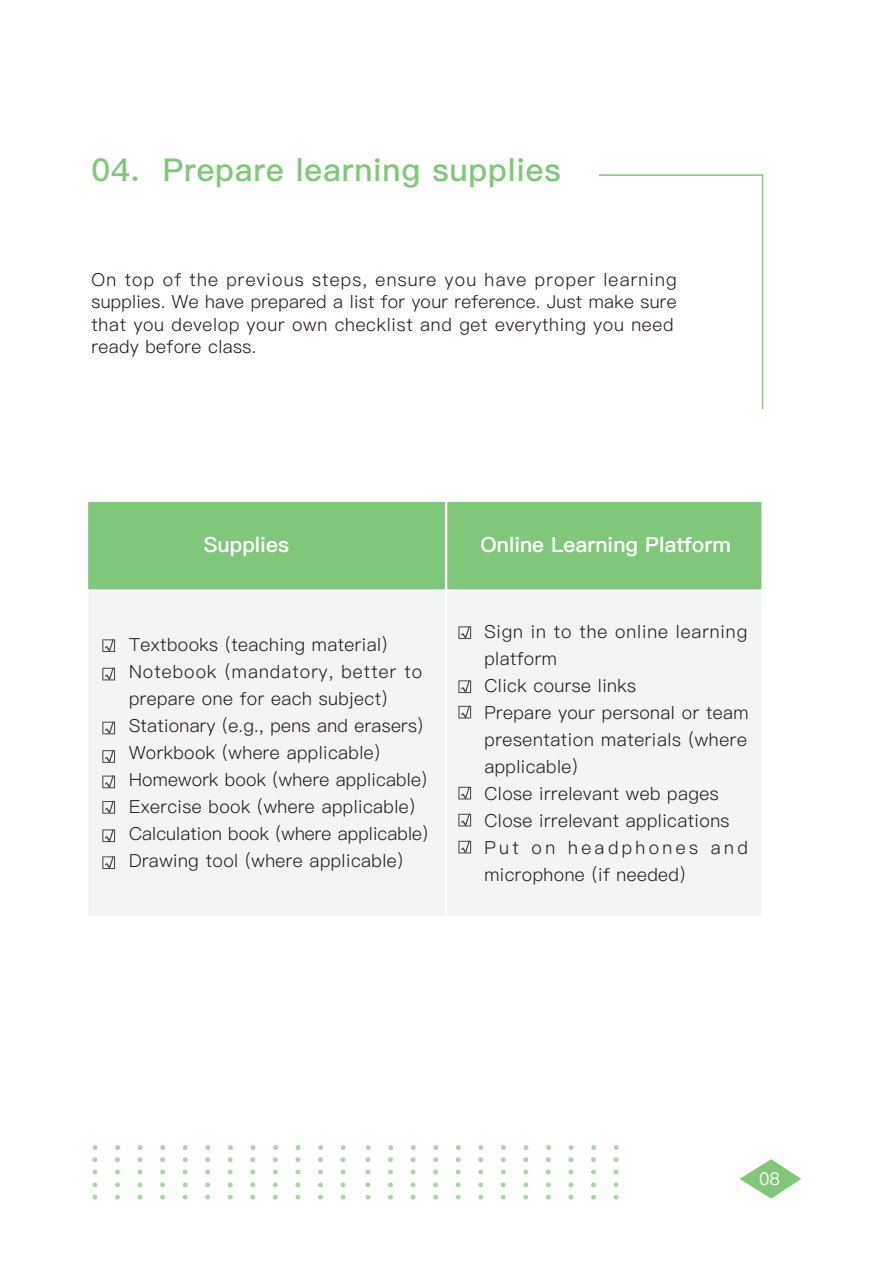
<style>
.page{position:relative;width:893px;height:1263px;background:#fff}
.page>*{position:absolute;margin:0;border:0;box-sizing:border-box;transform-origin:0 0}
.t1{font:31.5px "Ping Fang SC Bold";letter-spacing:.025em;color:#81c77b}
.t2{font:21px "Ping Fang SC Heavy";color:#fff}
.t3{font:18px/27px "Ping Fang SC Regular";letter-spacing:.025em;color:#221713}
.t4{font:17.55px "Ping Fang SC Medium";color:#fff}
</style>
<div class="page">
<svg style="left:739px;top:1159px;width:62px;height:39px"></svg>
<svg style="left:92px;top:1157px;width:5px;height:5px"></svg>
<svg style="left:115px;top:1157px;width:5px;height:5px"></svg>
<svg style="left:138px;top:1157px;width:4px;height:5px"></svg>
<svg style="left:160px;top:1157px;width:5px;height:5px"></svg>
<svg style="left:183px;top:1157px;width:5px;height:5px"></svg>
<svg style="left:205px;top:1157px;width:5px;height:5px"></svg>
<svg style="left:228px;top:1157px;width:5px;height:5px"></svg>
<svg style="left:250px;top:1157px;width:5px;height:5px"></svg>
<svg style="left:273px;top:1157px;width:5px;height:5px"></svg>
<svg style="left:295px;top:1157px;width:5px;height:5px"></svg>
<svg style="left:318px;top:1157px;width:5px;height:5px"></svg>
<svg style="left:341px;top:1157px;width:4px;height:5px"></svg>
<svg style="left:92px;top:1169px;width:5px;height:5px"></svg>
<svg style="left:115px;top:1169px;width:5px;height:5px"></svg>
<svg style="left:138px;top:1169px;width:4px;height:5px"></svg>
<svg style="left:160px;top:1169px;width:5px;height:5px"></svg>
<svg style="left:183px;top:1169px;width:5px;height:5px"></svg>
<svg style="left:205px;top:1169px;width:5px;height:5px"></svg>
<svg style="left:228px;top:1169px;width:5px;height:5px"></svg>
<svg style="left:250px;top:1169px;width:5px;height:5px"></svg>
<svg style="left:273px;top:1169px;width:5px;height:5px"></svg>
<svg style="left:295px;top:1169px;width:5px;height:5px"></svg>
<svg style="left:318px;top:1169px;width:5px;height:5px"></svg>
<svg style="left:341px;top:1169px;width:4px;height:5px"></svg>
<svg style="left:92px;top:1182px;width:5px;height:5px"></svg>
<svg style="left:115px;top:1182px;width:5px;height:5px"></svg>
<svg style="left:138px;top:1182px;width:4px;height:5px"></svg>
<svg style="left:160px;top:1182px;width:5px;height:5px"></svg>
<svg style="left:183px;top:1182px;width:5px;height:5px"></svg>
<svg style="left:205px;top:1182px;width:5px;height:5px"></svg>
<svg style="left:228px;top:1182px;width:5px;height:5px"></svg>
<svg style="left:250px;top:1182px;width:5px;height:5px"></svg>
<svg style="left:273px;top:1182px;width:5px;height:5px"></svg>
<svg style="left:295px;top:1182px;width:5px;height:5px"></svg>
<svg style="left:318px;top:1182px;width:5px;height:5px"></svg>
<svg style="left:341px;top:1182px;width:4px;height:5px"></svg>
<svg style="left:92px;top:1195px;width:5px;height:4px"></svg>
<svg style="left:115px;top:1195px;width:5px;height:4px"></svg>
<svg style="left:138px;top:1195px;width:4px;height:4px"></svg>
<svg style="left:160px;top:1195px;width:5px;height:4px"></svg>
<svg style="left:183px;top:1195px;width:5px;height:4px"></svg>
<svg style="left:205px;top:1195px;width:5px;height:4px"></svg>
<svg style="left:228px;top:1195px;width:5px;height:4px"></svg>
<svg style="left:250px;top:1195px;width:5px;height:4px"></svg>
<svg style="left:273px;top:1195px;width:5px;height:4px"></svg>
<svg style="left:295px;top:1195px;width:5px;height:4px"></svg>
<svg style="left:318px;top:1195px;width:5px;height:4px"></svg>
<svg style="left:341px;top:1195px;width:4px;height:4px"></svg>
<svg style="left:365px;top:1157px;width:5px;height:5px"></svg>
<svg style="left:388px;top:1157px;width:5px;height:5px"></svg>
<svg style="left:411px;top:1157px;width:4px;height:5px"></svg>
<svg style="left:433px;top:1157px;width:5px;height:5px"></svg>
<svg style="left:456px;top:1157px;width:5px;height:5px"></svg>
<svg style="left:478px;top:1157px;width:5px;height:5px"></svg>
<svg style="left:501px;top:1157px;width:5px;height:5px"></svg>
<svg style="left:523px;top:1157px;width:5px;height:5px"></svg>
<svg style="left:546px;top:1157px;width:5px;height:5px"></svg>
<svg style="left:568px;top:1157px;width:5px;height:5px"></svg>
<svg style="left:591px;top:1157px;width:5px;height:5px"></svg>
<svg style="left:614px;top:1157px;width:4px;height:5px"></svg>
<svg style="left:365px;top:1169px;width:5px;height:5px"></svg>
<svg style="left:388px;top:1169px;width:5px;height:5px"></svg>
<svg style="left:411px;top:1169px;width:4px;height:5px"></svg>
<svg style="left:433px;top:1169px;width:5px;height:5px"></svg>
<svg style="left:456px;top:1169px;width:5px;height:5px"></svg>
<svg style="left:478px;top:1169px;width:5px;height:5px"></svg>
<svg style="left:501px;top:1169px;width:5px;height:5px"></svg>
<svg style="left:523px;top:1169px;width:5px;height:5px"></svg>
<svg style="left:546px;top:1169px;width:5px;height:5px"></svg>
<svg style="left:568px;top:1169px;width:5px;height:5px"></svg>
<svg style="left:591px;top:1169px;width:5px;height:5px"></svg>
<svg style="left:614px;top:1169px;width:4px;height:5px"></svg>
<svg style="left:365px;top:1182px;width:5px;height:5px"></svg>
<svg style="left:388px;top:1182px;width:5px;height:5px"></svg>
<svg style="left:411px;top:1182px;width:4px;height:5px"></svg>
<svg style="left:433px;top:1182px;width:5px;height:5px"></svg>
<svg style="left:456px;top:1182px;width:5px;height:5px"></svg>
<svg style="left:478px;top:1182px;width:5px;height:5px"></svg>
<svg style="left:501px;top:1182px;width:5px;height:5px"></svg>
<svg style="left:523px;top:1182px;width:5px;height:5px"></svg>
<svg style="left:546px;top:1182px;width:5px;height:5px"></svg>
<svg style="left:568px;top:1182px;width:5px;height:5px"></svg>
<svg style="left:591px;top:1182px;width:5px;height:5px"></svg>
<svg style="left:614px;top:1182px;width:4px;height:5px"></svg>
<svg style="left:365px;top:1195px;width:5px;height:4px"></svg>
<svg style="left:388px;top:1195px;width:5px;height:4px"></svg>
<svg style="left:411px;top:1195px;width:4px;height:4px"></svg>
<svg style="left:433px;top:1195px;width:5px;height:4px"></svg>
<svg style="left:456px;top:1195px;width:5px;height:4px"></svg>
<svg style="left:478px;top:1195px;width:5px;height:4px"></svg>
<svg style="left:501px;top:1195px;width:5px;height:4px"></svg>
<svg style="left:523px;top:1195px;width:5px;height:4px"></svg>
<svg style="left:546px;top:1195px;width:5px;height:4px"></svg>
<svg style="left:568px;top:1195px;width:5px;height:4px"></svg>
<svg style="left:591px;top:1195px;width:5px;height:4px"></svg>
<svg style="left:614px;top:1195px;width:4px;height:4px"></svg>
<svg style="left:93px;top:1145px;width:5px;height:5px"></svg>
<svg style="left:115px;top:1145px;width:5px;height:5px"></svg>
<svg style="left:138px;top:1145px;width:5px;height:5px"></svg>
<svg style="left:160px;top:1145px;width:5px;height:5px"></svg>
<svg style="left:183px;top:1145px;width:5px;height:5px"></svg>
<svg style="left:205px;top:1145px;width:5px;height:5px"></svg>
<svg style="left:228px;top:1145px;width:5px;height:5px"></svg>
<svg style="left:251px;top:1145px;width:4px;height:5px"></svg>
<svg style="left:273px;top:1145px;width:5px;height:5px"></svg>
<svg style="left:296px;top:1145px;width:5px;height:5px"></svg>
<svg style="left:318px;top:1145px;width:5px;height:5px"></svg>
<svg style="left:341px;top:1145px;width:5px;height:5px"></svg>
<svg style="left:366px;top:1145px;width:5px;height:5px"></svg>
<svg style="left:388px;top:1145px;width:5px;height:5px"></svg>
<svg style="left:411px;top:1145px;width:5px;height:5px"></svg>
<svg style="left:433px;top:1145px;width:5px;height:5px"></svg>
<svg style="left:456px;top:1145px;width:5px;height:5px"></svg>
<svg style="left:478px;top:1145px;width:5px;height:5px"></svg>
<svg style="left:501px;top:1145px;width:5px;height:5px"></svg>
<svg style="left:524px;top:1145px;width:4px;height:5px"></svg>
<svg style="left:546px;top:1145px;width:5px;height:5px"></svg>
<svg style="left:569px;top:1145px;width:5px;height:5px"></svg>
<svg style="left:591px;top:1145px;width:5px;height:5px"></svg>
<svg style="left:614px;top:1145px;width:5px;height:5px"></svg>
<hr style="left:599px;top:174px;width:163px;height:2px;background:#81c77b">
<hr style="left:762px;top:174px;width:1px;height:235px;background:#81c77b">
<div style="left:86px;top:589px;width:361px;height:329px;background:#f3f5f5;border:2px solid #fff"></div>
<div style="left:86px;top:500px;width:361px;height:92px;background:#81c77b;border:2px solid #fff"></div>
<div style="left:445px;top:589px;width:319px;height:329px;background:#f3f5f5;border:2px solid #fff"></div>
<div style="left:445px;top:500px;width:319px;height:92px;background:#81c77b;border:2px solid #fff"></div>
<svg style="left:458px;top:626px;width:13px;height:13px"></svg>
<svg style="left:458px;top:680px;width:13px;height:13px"></svg>
<svg style="left:458px;top:705px;width:13px;height:13px"></svg>
<svg style="left:458px;top:813px;width:13px;height:13px"></svg>
<svg style="left:458px;top:786px;width:13px;height:13px"></svg>
<svg style="left:458px;top:840px;width:13px;height:13px"></svg>
<svg style="left:102px;top:639px;width:13px;height:13px"></svg>
<svg style="left:102px;top:667px;width:13px;height:13px"></svg>
<svg style="left:102px;top:750px;width:13px;height:13px"></svg>
<svg style="left:102px;top:775px;width:13px;height:13px"></svg>
<svg style="left:102px;top:800px;width:13px;height:14px"></svg>
<svg style="left:102px;top:829px;width:13px;height:13px"></svg>
<svg style="left:102px;top:856px;width:13px;height:13px"></svg>
<svg style="left:102px;top:721px;width:13px;height:13px"></svg>
<h1 class="t1" style="left:92px;top:151px;width:471px">04. Prepare learning supplies</h1>
<p class="t3" style="left:92px;top:268px;width:587px;line-height:22.5px">On top of the previous steps, ensure you have proper learning supplies. We have prepared a list for your reference. Just make sure that you develop your own checklist and get everything you need ready before class.</p>
<p class="t2" style="left:204px;top:532px;width:87px">Supplies</p>
<p class="t2" style="left:480px;top:532px;width:252px">Online Learning Platform</p>
<p class="t3" style="left:129px;top:632px;width:301px">Textbooks (teaching material)<br>Notebook (mandatory, better to prepare one for each subject)<br>Stationary (e.g., pens and erasers)<br>Workbook (where applicable)<br>Homework book (where applicable)<br>Exercise book (where applicable)<br>Calculation book (where applicable)<br>Drawing tool (where applicable)</p>
<p class="t3" style="left:484px;top:618px;width:266px">Sign in to the online learning platform<br>Click course links<br>Prepare your personal or team presentation materials (where applicable)<br>Close irrelevant web pages<br>Close irrelevant applications<br>Put on headphones and microphone (if needed)</p>
<p class="t4" style="left:759px;top:1168px;width:23px">08</p>
</div>
